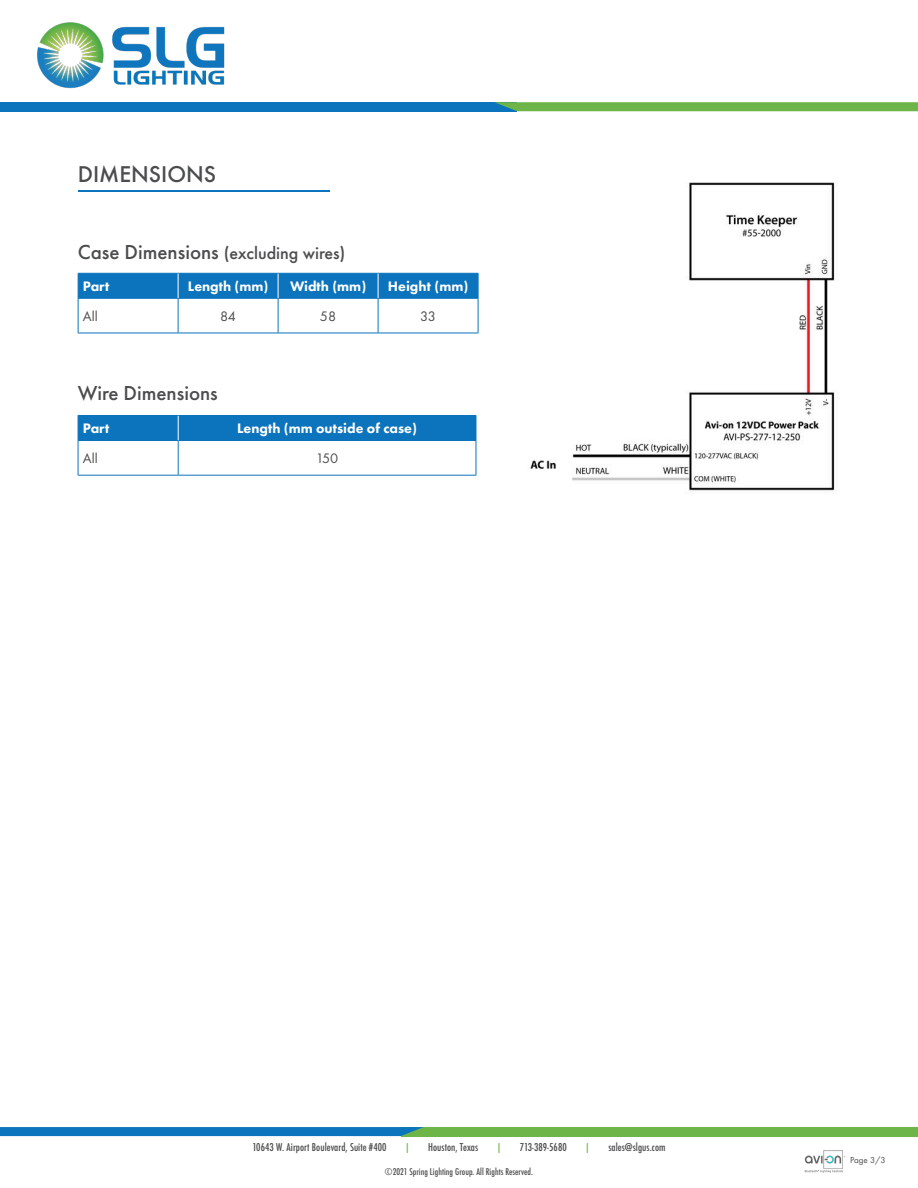
<style>
.page{position:relative;width:918px;height:1188px;background:#fff}
.page>*{position:absolute;margin:0;border:0;box-sizing:border-box;transform-origin:0 0}
.Body_Text{font:500 21px "Futura PT";color:#4b4c4d}
.Product_Name_Heading{font:500 21px "Futura";color:#4b4c4d}
.Body_Text-2{font:500 18px "Futura PT";color:#4b4c4d}
.t1{font:800 14.25px "Futura PT";color:#fff}
.t2{font:14.25px "Futura PT";color:#4b4c4d}
.t3{font:500 condensed 10.5px "Futura";letter-spacing:.005em;color:#4b4c4d}
.t4{font:500 condensed 10.5px "Futura";color:#6eb549}
.t5{font:500 condensed 9px "Futura";letter-spacing:.005em;color:#4b4c4d}
.t6{font:9px "Futura PT";color:#4b4c4d}
.s1{font-size:21px}
</style>
<div class="page">
<div style="left:0;top:102px;width:517px;height:9px;background:#0c74bc"></div>
<svg style="left:494px;top:102px;width:424px;height:9px;background:#6eb450"></svg>
<img style="left:37px;top:22px;width:188px;height:67px">
<div style="left:401px;top:1127px;width:517px;height:9px;background:#6eb549"></div>
<svg style="left:0;top:1127px;width:423px;height:9px;background:#1076b9"></svg>
<img style="left:805px;top:1151px;width:40px;height:21px">
<hr style="left:78px;top:191px;width:251px;height:1px;background:#0c74bc">
<img style="left:530px;top:182px;width:305px;height:309px">
<hr style="left:78px;top:298px;width:100px;height:1px;background:#0c74bc">
<hr style="left:78px;top:299px;width:1px;height:34px;background:#0c74bc">
<hr style="left:178px;top:298px;width:100px;height:1px;background:#0c74bc">
<hr style="left:178px;top:299px;width:1px;height:34px;background:#0c74bc">
<hr style="left:278px;top:298px;width:100px;height:1px;background:#0c74bc">
<hr style="left:278px;top:299px;width:1px;height:34px;background:#0c74bc">
<hr style="left:378px;top:298px;width:100px;height:1px;background:#0c74bc">
<hr style="left:378px;top:299px;width:1px;height:34px;background:#0c74bc">
<hr style="left:478px;top:299px;width:1px;height:34px;background:#0c74bc">
<hr style="left:78px;top:333px;width:100px;height:1px;background:#0c74bc">
<hr style="left:178px;top:333px;width:100px;height:1px;background:#0c74bc">
<hr style="left:278px;top:333px;width:100px;height:1px;background:#0c74bc">
<hr style="left:378px;top:333px;width:100px;height:1px;background:#0c74bc">
<div style="left:78px;top:273px;width:401px;height:25px;background:#0c74bc"></div>
<hr style="left:78px;top:441px;width:1px;height:34px;background:#0c74bc">
<hr style="left:178px;top:441px;width:1px;height:34px;background:#0c74bc">
<hr style="left:476px;top:441px;width:1px;height:34px;background:#0c74bc">
<hr style="left:78px;top:475px;width:100px;height:1px;background:#0c74bc">
<hr style="left:178px;top:475px;width:298px;height:1px;background:#0c74bc">
<div style="left:78px;top:415px;width:399px;height:26px;background:#0c74bc"></div>
<p class="Product_Name_Heading" style="left:78px;top:160px;width:140px">DIMENSIONS</p>
<p class="Body_Text-2" style="left:78px;top:243px;width:269px"><span class="s1">Case Dimensions</span> (excluding wires)</p>
<p class="t1" style="left:83px;top:278px;width:28px">Part</p>
<p class="t1" style="left:188px;top:278px;width:82px">Length (mm)</p>
<p class="t1" style="left:290px;top:278px;width:78px">Width (mm)</p>
<p class="t1" style="left:388px;top:278px;width:82px">Height (mm)</p>
<p class="t2" style="left:83px;top:308px;width:16px">All</p>
<p class="t2" style="left:220px;top:308px;width:17px">84</p>
<p class="t2" style="left:320px;top:308px;width:18px">58</p>
<p class="t2" style="left:420px;top:308px;width:17px">33</p>
<p class="Body_Text" style="left:78px;top:380px;width:142px">Wire Dimensions</p>
<p class="t1" style="left:83px;top:420px;width:28px">Part</p>
<p class="t1" style="left:237px;top:420px;width:181px">Length (mm outside of case)</p>
<p class="t2" style="left:83px;top:450px;width:16px">All</p>
<p class="t2" style="left:316px;top:450px;width:24px">150</p>
<p class="t3" style="left:252px;top:1141px;width:136px">10643 W. Airport Boulevard, Suite #400</p>
<p class="t4" style="left:404px;top:1141px;width:7px">|</p>
<p class="t3" style="left:428px;top:1141px;width:51px">Houston, Texas</p>
<p class="t4" style="left:496px;top:1141px;width:7px">|</p>
<p class="t3" style="left:520px;top:1141px;width:48px">713-389-5680</p>
<p class="t4" style="left:585px;top:1141px;width:7px">|</p>
<p class="t3" style="left:608px;top:1141px;width:59px">sales@slgus.com</p>
<p class="t5" style="left:385px;top:1166px;width:150px">©2021 Spring Lighting Group. All Rights Reserved.</p>
<p class="t6" style="left:850px;top:1154px;width:37px">Page 3/3</p>
</div>
